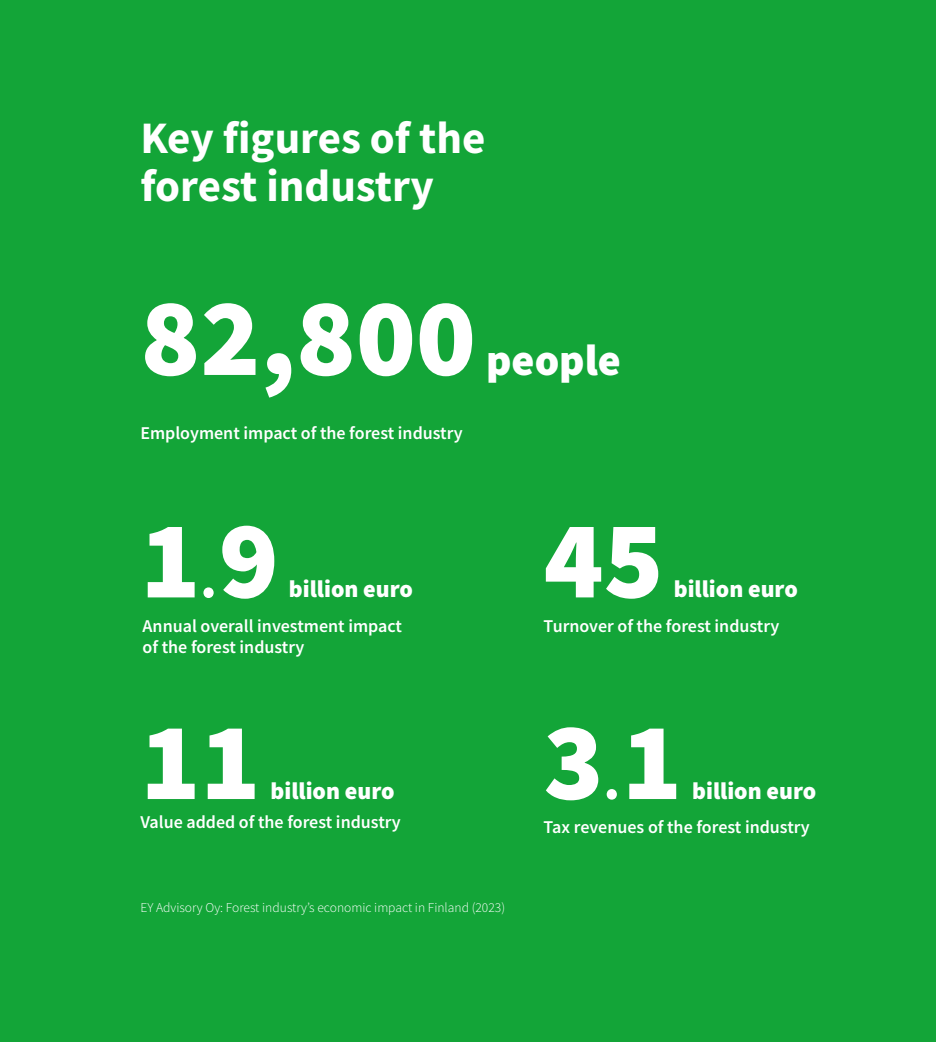
<style>
.page{position:relative;width:936px;height:1042px;background:#fff}
.page>*{position:absolute;margin:0;border:0;box-sizing:border-box;transform-origin:0 0}
.t1{font:900 111px "Source Sans Pro";color:#fff}
.t2{font:700 45px/48px "Source Sans Pro";color:#fff}
.t3{font:900 43.95px "Source Sans Pro";color:#fff}
.t4{font:900 24px "Source Sans Pro";color:#fff}
.t5{font:600 18px/21px "Source Sans Pro";color:#fff}
.t6{font:300 13.5px "Source Sans Pro";color:#fff}
.s1{font-size:51px}
</style>
<div class="page">
<div style="left:0;top:0;width:935px;height:1042px;background:#13a538"></div>
<h2 class="t2" style="left:140px;top:113px;width:346px">Key figures of the forest industry</h2>
<h1 class="t1" style="left:140px;top:261px;width:337px">82,800</h1>
<p class="t5" style="left:140px;top:423px;width:324px">Employment impact of the forest industry</p>
<h3 class="t3" style="left:486px;top:330px;width:136px">people</h3>
<h1 class="t1" style="left:140px;top:484px;width:140px">1<span class="s1">.</span>9</h1>
<h3 class="t4" style="left:289px;top:573px;width:125px">billion euro</h3>
<h1 class="t1" style="left:543px;top:484px;width:121px">45</h1>
<h3 class="t4" style="left:673px;top:573px;width:125px">billion euro</h3>
<p class="t5" style="left:143px;top:615px;width:261px">Annual overall investment impact of the forest industry</p>
<p class="t5" style="left:543px;top:615px;width:237px">Turnover of the forest industry</p>
<h1 class="t1" style="left:140px;top:685px;width:121px">11</h1>
<h3 class="t4" style="left:270px;top:774px;width:125px">billion euro</h3>
<h1 class="t1" style="left:543px;top:685px;width:140px">3<span class="s1">.</span>1</h1>
<h3 class="t4" style="left:692px;top:774px;width:125px">billion euro</h3>
<p class="t5" style="left:140px;top:811px;width:262px">Value added of the forest industry</p>
<p class="t5" style="left:543px;top:816px;width:268px">Tax revenues of the forest industry</p>
<p class="t6" style="left:140px;top:899px;width:366px">EY Advisory Oy: Forest industry’s economic impact in Finland (2023)</p>
</div>
